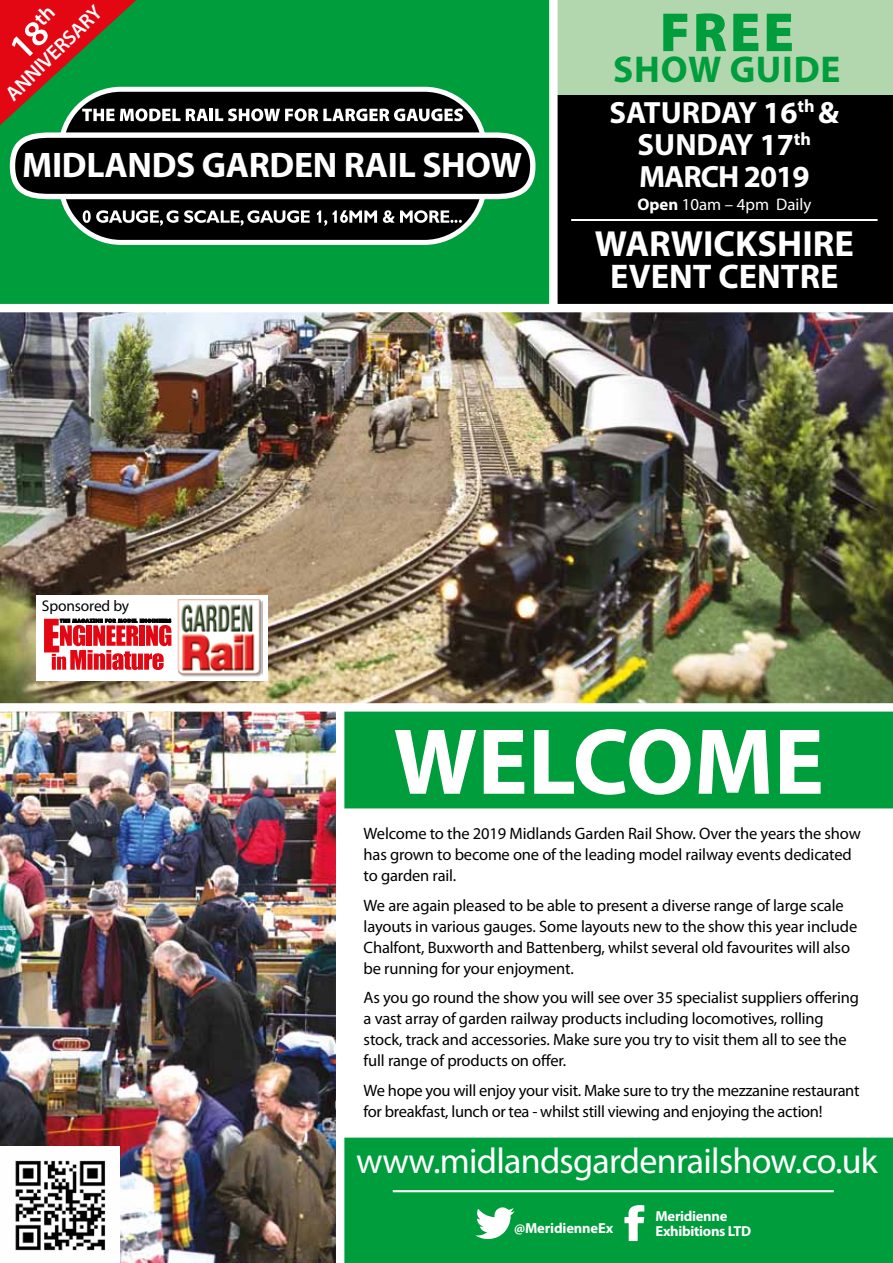
<style>
.page{position:relative;width:893px;height:1263px;background:#009d3d}
.page>*{position:absolute;margin:0;border:0;box-sizing:border-box;transform-origin:0 0}
.t1{font:700 94.5px "Myriad Pro";color:#fff}
.t2{font:900 55.5px "Myriad Pro";color:#009d3d}
.t3{font:700 37.5px "Myriad Pro";color:#009d3d}
.t4{font:700 36.45px "Myriad Pro";color:#fff}
.t5{font:600 36.3px "Myriad Pro";color:#fff}
.t6{font:36px "Myriad Pro";letter-spacing:-.02em;color:#fff}
.t7{font:700 35.7px "Myriad Pro";letter-spacing:-.01em;color:#fff}
.t8{font:700 34.35px "Myriad Pro";color:#fff}
.t9{font:700 30.9px/32.2px "Myriad Pro";letter-spacing:-.015em;color:#fff;text-align:center}
.t10{font:600 20.55px "Myriad Pro";color:#fff}
.t11{font:16.8px "Myriad Pro";color:#fff}
.t12{font:16.5px/21px "Myriad Pro";letter-spacing:-.01em;color:#000}
.t13{font:15.45px "Myriad Pro";letter-spacing:-.01em;color:#000}
.t14{font:700 14.55px/15.9px "Myriad Pro";letter-spacing:-.02em;color:#fff}
.s1{font-weight:700}
</style>
<div class="page">
<div style="left:340px;top:813px;width:553px;height:320px;background:#fff"></div>
<img style="left:0;top:712px;width:336px;height:551px">
<svg style="left:624px;top:1205px;width:20px;height:36px"></svg>
<hr style="left:393px;top:1190px;width:441px;height:2px;background:#fff">
<svg style="left:475px;top:1207px;width:39px;height:32px"></svg>
<div style="left:340px;top:808px;width:553px;height:9px;background:#fff"></div>
<div style="left:340px;top:1129px;width:553px;height:8px;background:#fff"></div>
<div style="left:336px;top:707px;width:8px;height:556px;background:#fff"></div>
<div style="left:554px;top:0;width:339px;height:308px;background:#000"></div>
<hr style="left:571px;top:219px;width:307px;height:2px;background:#fff">
<img style="left:0;top:312px;width:893px;height:391px">
<div style="left:36px;top:595px;width:232px;height:86px;background:#fff"></div>
<img style="left:177px;top:599px;width:85px;height:78px">
<svg style="left:44px;top:619px;width:127px;height:51px"></svg>
<div style="left:0;top:304px;width:893px;height:8px;background:#fff"></div>
<div style="left:0;top:703px;width:893px;height:9px;background:#fff"></div>
<div style="left:61px;top:89px;width:424px;height:153px;background:#000;border-radius:60px"></div>
<div style="left:58px;top:87px;width:429px;height:158px;border:5px solid #fff;border-radius:60px"></div>
<svg style="left:0;top:0;width:535px;height:202px"></svg>
<svg style="left:83px;top:210px;width:379px;height:16px"></svg>
<img style="left:2px;top:1146px;width:118px;height:117px">
<div style="left:554px;top:0;width:339px;height:94px;background:#b2d7af"></div>
<div style="left:549px;top:0;width:9px;height:308px;background:#fff"></div>
<h3 class="t5" style="left:-1px;top:37px;width:61px;rotate:-45deg">18<sup>th</sup></h3>
<p class="t10" style="left:0;top:87px;width:127px;rotate:-44deg">ANNIVERSARY</p>
<h3 class="t7" style="left:22px;top:142px;width:501px">MIDLANDS GARDEN RAIL SHOW</h3>
<h2 class="t2" style="left:660px;top:-5px;width:136px">FREE</h2>
<h3 class="t3" style="left:613px;top:45px;width:51px">Show</h3>
<h3 class="t3" style="left:730px;top:45px;width:48px">Guide</h3>
<h3 class="t9" style="left:610px;top:95px;width:231px">SATURDAY 16<sup>th</sup> &amp;<br>SUNDAY 17<sup>th<br></sup>MARCH 2019</h3>
<p class="t11" style="left:637px;top:194px;width:175px"><span class="s1">Open</span> 10am – 4pm Daily</p>
<h3 class="t4" style="left:595px;top:220px;width:260px">WARWICKSHIRE</h3>
<h3 class="t8" style="left:610px;top:254px;width:230px">EVENT CENTRE</h3>
<p class="t13" style="left:42px;top:597px;width:89px">Sponsored by</p>
<h1 class="t1" style="left:393px;top:700px;width:432px">WELCOME</h1>
<p class="t12" style="left:364px;top:823px;width:499px">Welcome to the 2019 Midlands Garden Rail Show. Over the years the show has grown to become one of the leading model railway events dedicated to garden rail.</p>
<p class="t12" style="left:364px;top:894px;width:495px">We are again pleased to be able to present a diverse range of large scale layouts in various gauges. Some layouts new to the show this year include Chalfont, Buxworth and Battenberg, whilst several old favourites will also be running for your enjoyment.</p>
<p class="t12" style="left:364px;top:987px;width:497px">As you go round the show you will see over 35 specialist suppliers offering a vast array of garden railway products including locomotives, rolling stock, track and accessories. Make sure you try to visit them all to see the full range of products on offer.</p>
<p class="t12" style="left:364px;top:1079px;width:497px">We hope you will enjoy your visit. Make sure to try the mezzanine restaurant for breakfast, lunch or tea - whilst still viewing and enjoying the action!</p>
<h3 class="t6" style="left:356px;top:1138px;width:523px">www.midlandsgardenrailshow.co.uk</h3>
<p class="t14" style="left:514px;top:1219px;width:101px">@MeridienneEx</p>
<p class="t14" style="left:656px;top:1207px;width:97px">Meridienne<br>Exhibitions LTD</p>
</div>
